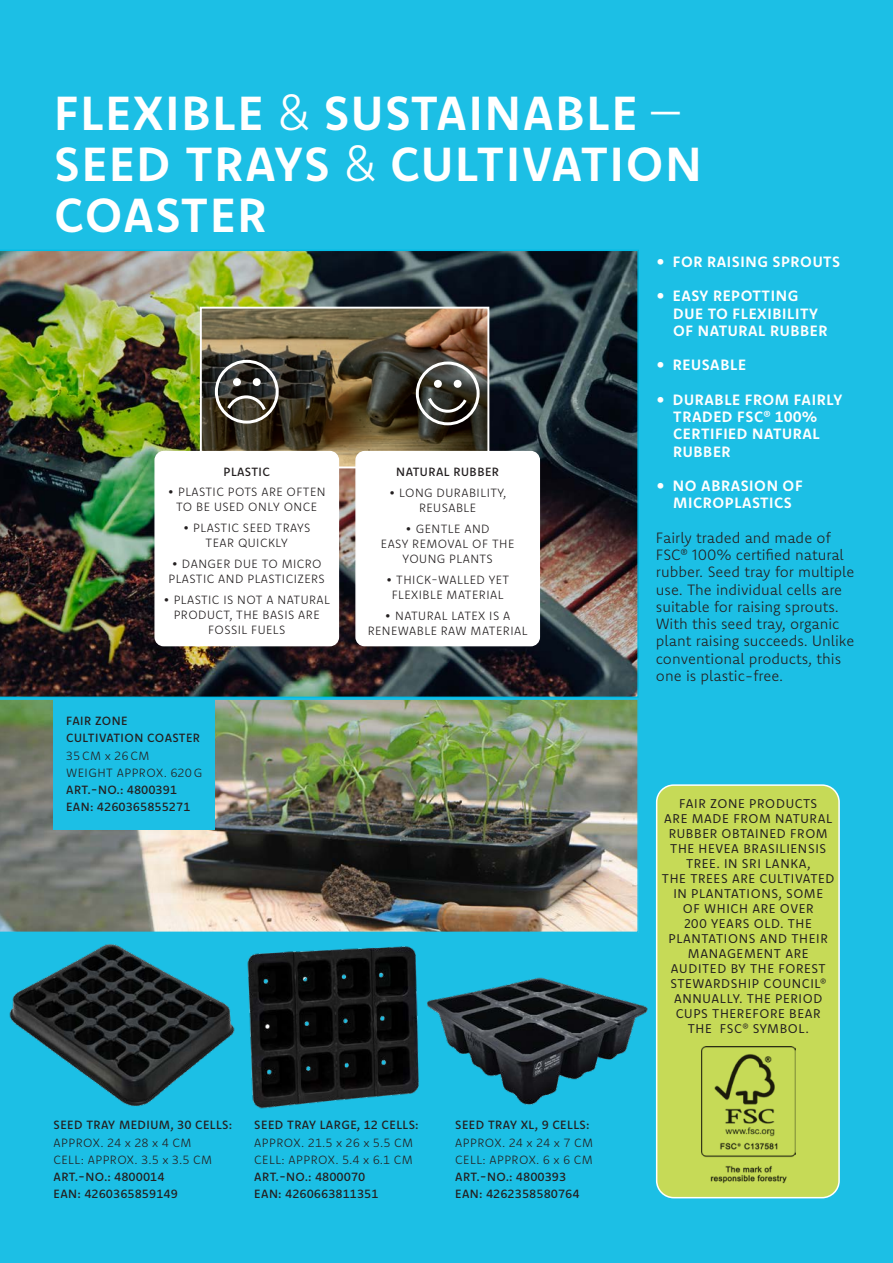
<style>
.page{position:relative;width:893px;height:1263px;background:#1cbfe5}
.page>*{position:absolute;margin:0;border:0;box-sizing:border-box;transform-origin:0 0}
.Fliesstext{font:700 48px/51px "Komet Pro";letter-spacing:.04em;color:#fff}
.t1{font:300 15px/17.2px "Komet Pro";color:#231f20}
.Fliesstext-2{font:700 15px/17.2px "Komet Pro";letter-spacing:.04em;color:#fff}
.t2{font:12.75px/15px "Komet Pro";letter-spacing:.05em;color:#231f20;text-align:center}
.t3{font:300 12px/17.2px "Komet Pro";letter-spacing:.04em;color:#231f20}
.t4{font:500 12px/17.2px "Komet Pro";letter-spacing:.04em;color:#231f20}
.t5{font:500 12px "Komet Pro";letter-spacing:.015em;color:#231f20}
.t6{font:500 12px "Komet Pro";letter-spacing:.035em;color:#231f20}
.s1{font-weight:300}
.s2{font-weight:500}
</style>
<div class="page">
<img style="left:0;top:250px;width:639px;height:448px">
<img style="left:203px;top:310px;width:283px;height:155px">
<div style="left:200px;top:307px;width:289px;height:161px;border:2px solid #fff"></div>
<div style="left:416px;top:361px;width:64px;height:64px;border:3px solid #fff;border-radius:50%"></div>
<svg style="left:426px;top:395px;width:43px;height:19px"></svg>
<div style="left:434px;top:380px;width:8px;height:8px;background:#fff;border-radius:50%"></div>
<div style="left:454px;top:380px;width:8px;height:8px;background:#fff;border-radius:50%"></div>
<div style="left:215px;top:360px;width:64px;height:64px;border:3px solid #fff;border-radius:50%"></div>
<svg style="left:225px;top:394px;width:43px;height:19px"></svg>
<div style="left:233px;top:378px;width:8px;height:8px;background:#fff;border-radius:50%"></div>
<div style="left:253px;top:378px;width:8px;height:8px;background:#fff;border-radius:50%"></div>
<img style="left:427px;top:963px;width:229px;height:179px">
<img style="left:247px;top:946px;width:172px;height:163px">
<img style="left:9px;top:944px;width:226px;height:162px">
<img style="left:0;top:699px;width:639px;height:234px">
<div style="left:657px;top:785px;width:182px;height:413px;background:#c6da57;border-radius:17px"></div>
<div style="left:656px;top:784px;width:184px;height:414px;border:2px solid #fff;border-radius:17px"></div>
<img style="left:701px;top:1046px;width:94px;height:138px">
<div style="left:53px;top:698px;width:162px;height:131px;background:#1cbfe5"></div>
<div style="left:356px;top:452px;width:183px;height:194px;background:#fff;border-radius:9px"></div>
<div style="left:355px;top:451px;width:185px;height:195px;border:2px solid #fff;border-radius:9px"></div>
<div style="left:155px;top:452px;width:183px;height:194px;background:#fff;border-radius:9px"></div>
<div style="left:154px;top:451px;width:185px;height:195px;border:2px solid #fff;border-radius:9px"></div>
<p class="Fliesstext" style="left:54px;top:87px;width:649px">FLEXIBLE <span class="s1">&amp;</span> SUSTAINABLE <span class="s1">–<br></span>SEED TRAYS <span class="s1">&amp;</span> CULTIVATION<br>COASTER</p>
<p class="t6" style="left:224px;top:464px;width:48px">PLASTIC</p>
<p class="t3" style="left:168px;top:483px;width:159px">• PLASTIC POTS ARE OFTEN</p>
<p class="t3" style="left:176px;top:498px;width:142px">TO BE USED ONLY ONCE</p>
<p class="t3" style="left:183px;top:519px;width:129px">• PLASTIC SEED TRAYS</p>
<p class="t3" style="left:206px;top:534px;width:84px">TEAR QUICKLY</p>
<p class="t3" style="left:171px;top:555px;width:152px">• DANGER DUE TO MICRO</p>
<p class="t3" style="left:169px;top:570px;width:158px">PLASTIC AND PLASTICIZERS</p>
<p class="t3" style="left:163px;top:591px;width:168px">• PLASTIC IS NOT A NATURAL</p>
<p class="t3" style="left:174px;top:606px;width:147px">PRODUCT, THE BASIS ARE</p>
<p class="t3" style="left:208px;top:621px;width:79px">FOSSIL FUELS</p>
<p class="t4" style="left:66px;top:712px;width:63px">FAIR ZONE</p>
<p class="t4" style="left:66px;top:729px;width:136px">CULTIVATION COASTER<br><span class="s1">35CM x 26CM</span></p>
<p class="t3" style="left:66px;top:764px;width:137px">WEIGHT APPROX. 620G</p>
<p class="t5" style="left:66px;top:782px;width:113px">ART.-NO.: 4800391</p>
<p class="t5" style="left:66px;top:799px;width:126px">EAN: 4260365855271</p>
<p class="t4" style="left:396px;top:463px;width:104px">NATURAL RUBBER</p>
<p class="t3" style="left:389px;top:484px;width:119px">• LONG DURABILITY,</p>
<p class="t3" style="left:419px;top:499px;width:59px">REUSABLE</p>
<p class="t3" style="left:405px;top:520px;width:86px">• GENTLE AND</p>
<p class="t3" style="left:381px;top:535px;width:135px">EASY REMOVAL OF THE</p>
<p class="t3" style="left:403px;top:550px;width:92px">YOUNG PLANTS</p>
<p class="t3" style="left:386px;top:571px;width:125px">• THICK-WALLED YET</p>
<p class="t3" style="left:392px;top:586px;width:113px">FLEXIBLE MATERIAL</p>
<p class="t3" style="left:385px;top:607px;width:127px">• NATURAL LATEX IS A</p>
<p class="t3" style="left:368px;top:622px;width:161px">RENEWABLE RAW MATERIAL</p>
<p class="t4" style="left:54px;top:1116px;width:180px">SEED TRAY MEDIUM, 30 CELLS:<br><span class="s1">APPROX. 24 x 28 x 4 CM<br>CELL: APPROX. 3.5 x 3.5 CM<br></span>ART.-NO.: 4800014</p>
<p class="t5" style="left:54px;top:1186px;width:126px">EAN: 4260365859149</p>
<p class="t3" style="left:254px;top:1116px;width:166px"><span class="s2">SEED TRAY LARGE, 12 CELLS:<br></span>APPROX. 21.5 x 26 x 5.5 CM<br>CELL: APPROX. 5.4 x 6.1 CM<br><span class="s2">ART.-NO.: 4800070</span></p>
<p class="t5" style="left:254px;top:1186px;width:126px">EAN: 4260663811351</p>
<p class="t4" style="left:455px;top:1116px;width:136px">SEED TRAY XL, 9 CELLS:</p>
<p class="t3" style="left:455px;top:1133px;width:140px;text-align:justify">APPROX. 24 x 24 x 7 CM CELL: APPROX. 6 x 6 CM <span class="s2">ART.-NO.: 4800393</span></p>
<p class="t5" style="left:455px;top:1186px;width:126px">EAN: 4262358580764</p>
<p class="Fliesstext-2" style="left:656px;top:253px;width:186px">• FOR RAISING SPROUTS</p>
<p class="Fliesstext-2" style="left:673px;top:287px;width:156px;text-indent:-17px">• EASY REPOTTING<br>DUE TO FLEXIBILITY<br>OF NATURAL RUBBER</p>
<p class="Fliesstext-2" style="left:656px;top:356px;width:92px">• REUSABLE</p>
<p class="Fliesstext-2" style="left:673px;top:391px;width:171px;text-indent:-17px">• DURABLE FROM FAIRLY<br>TRADED FSC® 100%<br>CERTIFIED NATURAL<br>RUBBER</p>
<p class="Fliesstext-2" style="left:656px;top:477px;width:148px;text-align:center">• NO ABRASION OF<br>MICROPLASTICS</p>
<p class="t1" style="left:656px;top:529px;width:176px">Fairly traded and made of</p>
<p class="t1" style="left:656px;top:546px;width:200px">FSC® 100% certified natural rubber. Seed tray for multiple use. The individual cells are suitable for raising sprouts.<br>With this seed tray, organic plant raising succeeds. Unlike conventional products, this one is plastic-free.</p>
<p class="t2" style="left:662px;top:796px;width:174px">FAIR ZONE PRODUCTS<br>ARE MADE FROM NATURAL<br>RUBBER OBTAINED FROM<br>THE HEVEA BRASILIENSIS<br>TREE. IN SRI LANKA,<br>THE TREES ARE CULTIVATED<br>IN PLANTATIONS, SOME<br>OF WHICH ARE OVER<br>200 YEARS OLD. THE<br>PLANTATIONS AND THEIR<br>MANAGEMENT ARE<br>AUDITED BY THE FOREST</p>
<p class="t2" style="left:670px;top:976px;width:157px;text-align:left">STEWARDSHIP COUNCIL®<br>ANNUALLY. THE PERIOD</p>
<p class="t2" style="left:676px;top:1006px;width:147px">CUPS THEREFORE BEAR<br>THE FSC® SYMBOL.</p>
</div>
